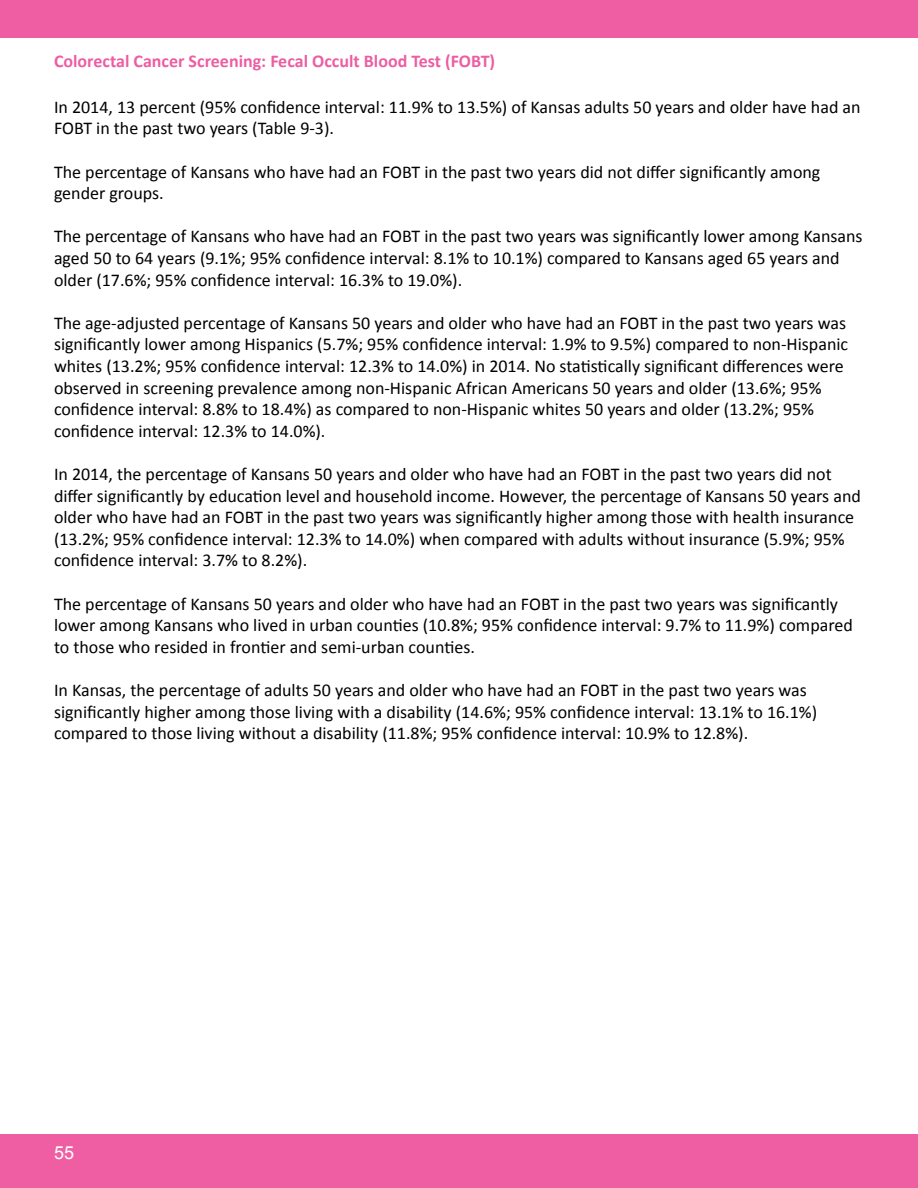
<style>
.page{position:relative;width:918px;height:1188px;background:#fff}
.page>*{position:absolute;margin:0;border:0;box-sizing:border-box;transform-origin:0 0}
.t1{font:18px/21.6px "Calibri";color:#000}
.t2{font:700 18px "Calibri";color:#ec5ea2}
.t3{font:18px "Arial";color:#fff}
</style>
<div class="page">
<div style="left:0;top:0;width:918px;height:38px;background:#ef5ea2"></div>
<div style="left:0;top:1134px;width:918px;height:54px;background:#ef5ea2"></div>
<p class="t2" style="left:54px;top:50px;width:443px">Colorectal Cancer Screening: Fecal Occult Blood Test (FOBT)</p>
<p class="t1" style="left:54px;top:95px;width:808px">In 2014, 13 percent (95% confidence interval: 11.9% to 13.5%) of Kansas adults 50 years and older have had an<br>FOBT in the past two years (Table 9-3).</p>
<p class="t1" style="left:54px;top:160px;width:768px">The percentage of Kansans who have had an FOBT in the past two years did not differ significantly among gender groups.</p>
<p class="t1" style="left:54px;top:225px;width:810px">The percentage of Kansans who have had an FOBT in the past two years was significantly lower among Kansans aged 50 to 64 years (9.1%; 95% confidence interval: 8.1% to 10.1%) compared to Kansans aged 65 years and older (17.6%; 95% confidence interval: 16.3% to 19.0%).</p>
<p class="t1" style="left:54px;top:311px;width:796px">The age-adjusted percentage of Kansans 50 years and older who have had an FOBT in the past two years was significantly lower among Hispanics (5.7%; 95% confidence interval: 1.9% to 9.5%) compared to non-Hispanic whites (13.2%; 95% confidence interval: 12.3% to 14.0%) in 2014. No statistically significant differences were observed in screening prevalence among non-Hispanic African Americans 50 years and older (13.6%; 95% confidence interval: 8.8% to 18.4%) as compared to non-Hispanic whites 50 years and older (13.2%; 95% confidence interval: 12.3% to 14.0%).</p>
<p class="t1" style="left:54px;top:462px;width:808px">In 2014, the percentage of Kansans 50 years and older who have had an FOBT in the past two years did not differ significantly by education level and household income. However, the percentage of Kansans 50 years and older who have had an FOBT in the past two years was significantly higher among those with health insurance (13.2%; 95% confidence interval: 12.3% to 14.0%) when compared with adults without insurance (5.9%; 95% confidence interval: 3.7% to 8.2%).</p>
<p class="t1" style="left:54px;top:592px;width:800px">The percentage of Kansans 50 years and older who have had an FOBT in the past two years was significantly lower among Kansans who lived in urban counties (10.8%; 95% confidence interval: 9.7% to 11.9%) compared to those who resided in frontier and semi-urban counties.</p>
<p class="t1" style="left:54px;top:678px;width:765px">In Kansas, the percentage of adults 50 years and older who have had an FOBT in the past two years was significantly higher among those living with a disability (14.6%; 95% confidence interval: 13.1% to 16.1%) compared to those living without a disability (11.8%; 95% confidence interval: 10.9% to 12.8%).</p>
<p class="t3" style="left:54px;top:1143px;width:22px">55</p>
</div>
